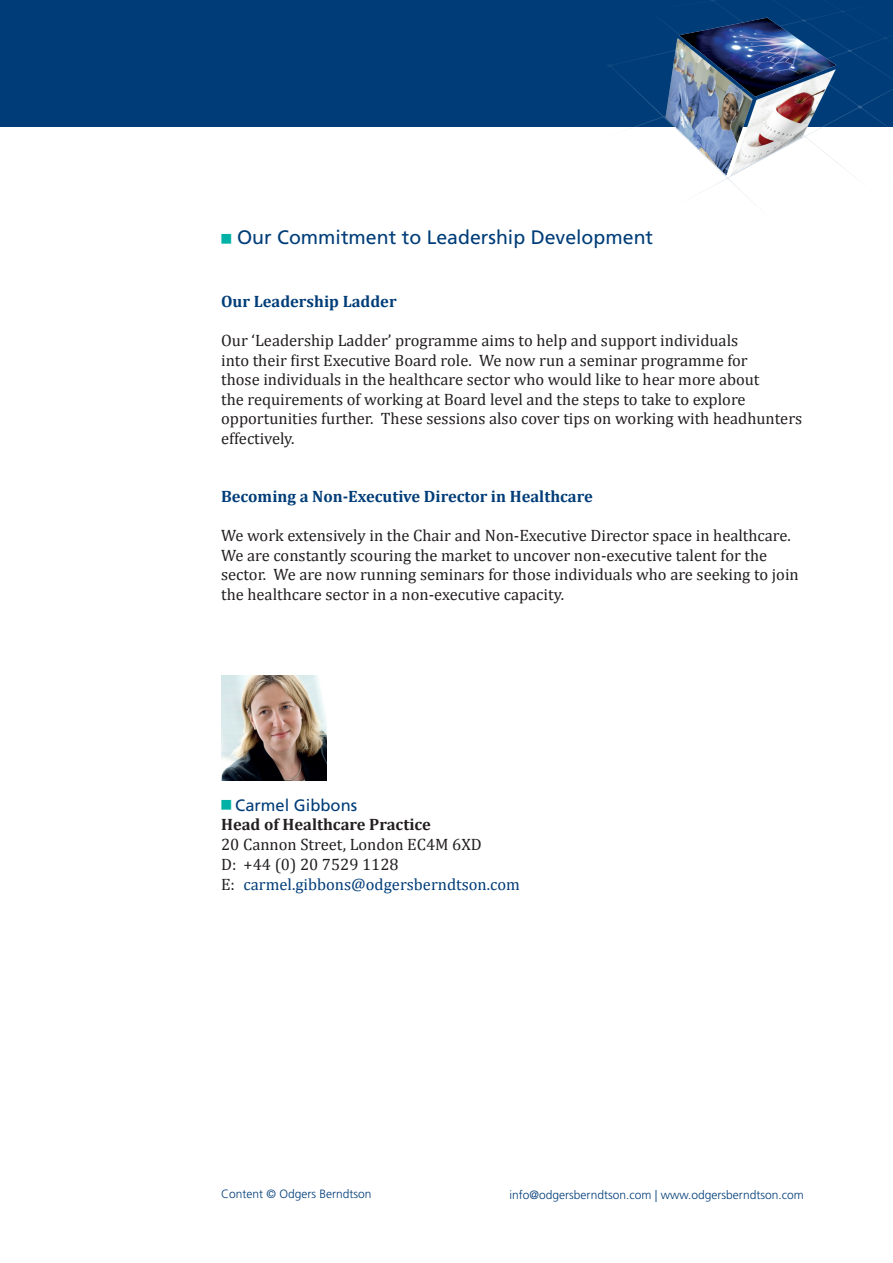
<style>
.page{position:relative;width:893px;height:1263px;background:#fff}
.page>*{position:absolute;margin:0;border:0;box-sizing:border-box;transform-origin:0 0}
.t1{font:19.5px "Frutiger LT Std";color:#003d78}
.t2{font:16.5px/19.5px "Cambria";color:#231f20}
.t3{font:700 16.5px "Cambria";color:#003d78}
.t4{font:700 16.5px "Cambria";color:#231f20}
.t5{font:16.5px "Frutiger LT Std";color:#003d78}
.t6{font:300 12px "Frutiger LT Std";color:#003d78}
.s1{color:#00b2a5}
.s2{color:#003d78}
</style>
<div class="page">
<div style="left:0;top:0;width:893px;height:127px;background:#003d78"></div>
<img style="left:607px;top:0;width:286px;height:197px">
<img style="left:221px;top:675px;width:105px;height:106px">
<p class="t1" style="left:221px;top:226px;width:434px"><span class="s1">■</span> Our Commitment to Leadership Development</p>
<p class="t3" style="left:221px;top:290px;width:177px">Our Leadership Ladder</p>
<p class="t2" style="left:221px;top:331px;width:583px">Our ‘Leadership Ladder’ programme aims to help and support individuals<br>into their first Executive Board role. We now run a seminar programme for<br>those individuals in the healthcare sector who would like to hear more about<br>the requirements of working at Board level and the steps to take to explore opportunities further. These sessions also cover tips on working with headhunters effectively.</p>
<p class="t3" style="left:221px;top:485px;width:373px">Becoming a Non-Executive Director in Healthcare</p>
<p class="t2" style="left:221px;top:526px;width:579px">We work extensively in the Chair and Non-Executive Director space in healthcare.<br>We are constantly scouring the market to uncover non-executive talent for the sector. We are now running seminars for those individuals who are seeking to join the healthcare sector in a non-executive capacity.</p>
<p class="t5" style="left:221px;top:795px;width:138px"><span class="s1">■</span> Carmel Gibbons</p>
<p class="t4" style="left:221px;top:813px;width:211px">Head of Healthcare Practice</p>
<p class="t2" style="left:221px;top:835px;width:300px">20 Cannon Street, London EC4M 6XD<br>D: +44 (0) 20 7529 1128<br>E: <span class="s2">carmel.gibbons@odgersberndtson.com</span></p>
<p class="t6" style="left:221px;top:1186px;width:152px">Content © Odgers Berndtson</p>
<p class="t6" style="left:510px;top:1188px;width:296px">info@odgersberndtson.com | www.odgersberndtson.com</p>
</div>
